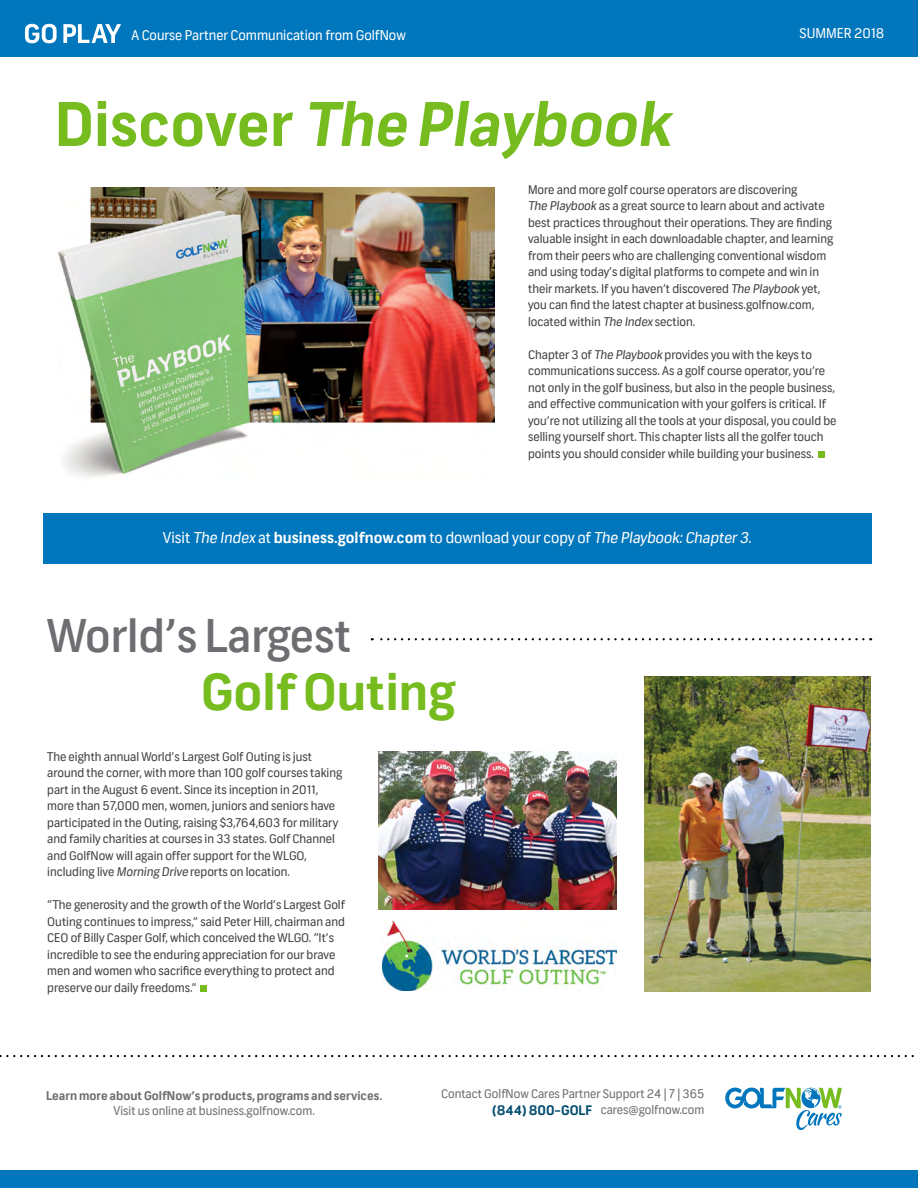
<style>
.page{position:relative;width:918px;height:1188px;background:#fff}
.page>*{position:absolute;margin:0;border:0;box-sizing:border-box;transform-origin:0 0}
.t1{font:700 60px "NBCSN Frank";color:#77bc1f}
.t2{font:700 49.5px "NBCSN Frank";color:#77bc1f}
.t3{font:500 45px "NBCSN Frank";color:#6d6e71}
.t4{font:15px "NBCSN Frank";color:#fff}
.t5{font:13.5px "NBCSN Frank";color:#fff}
.t6{font:12px/16.5px "NBCSN Frank";color:#414042}
.t7{font:12px/15.3px "NBCSN Frank";color:#6d6e71;text-align:right}
.t8{font:700 12px "NBCSN Frank";color:#6d6e71}
.s1{font-weight:700}
.s2{font-weight:700;font-size:13.2px;color:#034d70}
</style>
<div class="page">
<div style="left:0;top:1171px;width:918px;height:17px;background:#0076bc"></div>
<div style="left:0;top:0;width:918px;height:57px;background:#0076bc"></div>
<svg style="left:25px;top:24px;width:32px;height:19px"></svg>
<svg style="left:63px;top:24px;width:58px;height:19px"></svg>
<svg style="left:0;top:1055px;width:914px;height:2px"></svg>
<svg style="left:725px;top:1087px;width:117px;height:43px"></svg>
<svg style="left:819px;top:451px;width:6px;height:6px"></svg>
<div style="left:43px;top:514px;width:828px;height:50px;background:#0076bc"></div>
<img style="left:58px;top:187px;width:437px;height:290px">
<svg style="left:372px;top:638px;width:491px;height:2px"></svg>
<img style="left:644px;top:676px;width:227px;height:316px">
<img style="left:379px;top:752px;width:238px;height:158px">
<svg style="left:201px;top:986px;width:6px;height:6px"></svg>
<img style="left:383px;top:921px;width:234px;height:69px">
<p class="t5" style="left:131px;top:27px;width:276px">A Course Partner Communication from GolfNow</p>
<p class="t5" style="left:800px;top:25px;width:86px">SUMMER 2018</p>
<h1 class="t1" style="left:55px;top:88px;width:628px">D i s c ove r The Playbook</h1>
<p class="t6" style="left:528px;top:182px;width:307px">More and more golf course operators are discovering<br>The Playbook as a great source to learn about and activate best practices throughout their operations. They are finding valuable insight in each downloadable chapter, and learning from their peers who are challenging conventional wisdom and using today’s digital platforms to compete and win in their markets. If you haven’t discovered The Playbook yet, you can find the latest chapter at business.golfnow.com, located within The Index section.</p>
<p class="t6" style="left:528px;top:347px;width:310px">Chapter 3 of The Playbook provides you with the keys to communications success. As a golf course operator, you’re not only in the golf business, but also in the people business, and effective communication with your golfers is critical. If you’re not utilizing all the tools at your disposal, you could be selling yourself short. This chapter lists all the golfer touch points you should consider while building your business.</p>
<p class="t4" style="left:163px;top:529px;width:590px">Visit The Index at <span class="s1">business.golfnow.com</span> to download your copy of The Playbook:Chapter 3.</p>
<h3 class="t3" style="left:47px;top:608px;width:306px">World’s Largest</h3>
<h2 class="t2" style="left:201px;top:662px;width:255px">Golf Outing</h2>
<p class="t6" style="left:47px;top:748px;width:296px">The eighth annual World’s Largest Golf Outing is just around the corner, with more than 100 golf courses taking part in the August 6 event. Since its inception in 2011, more than 57,000 men, women, juniors and seniors have participated in the Outing, raising $3,764,603 for military and family charities at courses in 33 states. Golf Channel and GolfNow will again offer support for the WLGO, including live Morning Drive reports on location.</p>
<p class="t6" style="left:47px;top:897px;width:299px">“The generosity and the growth of the World’s Largest Golf Outing continues to impress,” said Peter Hill, chairman and CEO of Billy Casper Golf, which conceived the WLGO. “It’s incredible to see the enduring appreciation for our brave men and women who sacrifice everything to protect and preserve our daily freedoms.”</p>
<p class="t8" style="left:46px;top:1088px;width:338px">Learn more about GolfNow’s products, programs and services.</p>
<p class="t7" style="left:114px;top:1104px;width:203px">Visit us online at business.golfnow.com.</p>
<p class="t7" style="left:441px;top:1087px;width:265px">Contact GolfNow Cares Partner Support 24 | 7 | 365 <span class="s2">(844) 800-GOLF</span> cares@golfnow.com</p>
</div>
